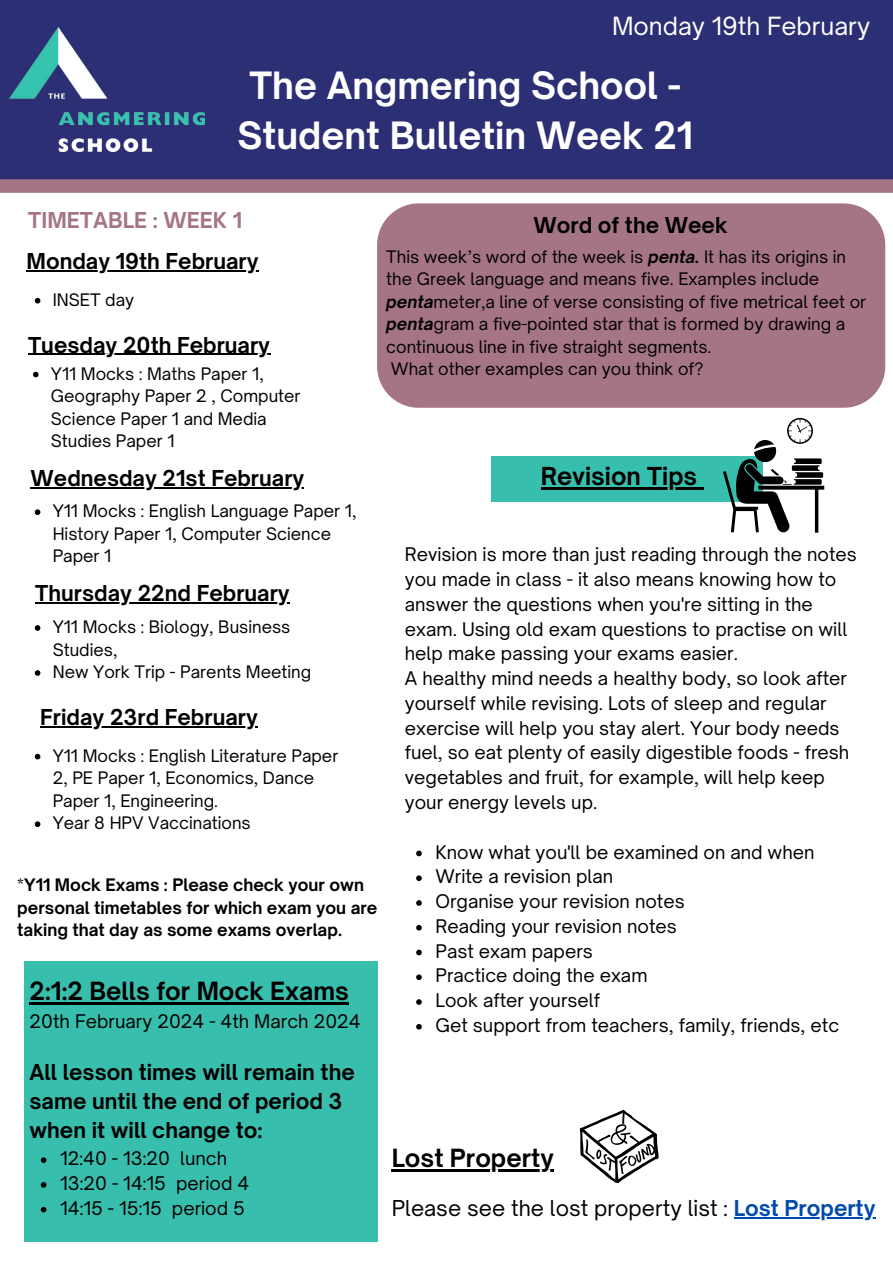
<style>
.page{position:relative;width:893px;height:1264px;background:#fff}
.page>*{position:absolute;margin:0;border:0;box-sizing:border-box;transform-origin:0 0}
.t1{font:700 36px/49.5px "Open Sauce One";color:#fff;text-align:center}
.t2{font:700 24px "Open Sauce One";color:#000}
.t3{font:24px "Open Sauce One";color:#fff}
.t4{font:700 23.7px "Open Sauce One";color:#000}
.t5{font:700 21px/29.2px "Open Sauce One";color:#000}
.t6{font:21px "Open Sauce One";color:#000}
.t7{font:700 21px "Open Sauce One";color:#a67585}
.t8{font:18px/24.8px "Open Sauce One";color:#000}
.t9{font:16.5px/22.5px "Open Sauce One";color:#000}
.t10{font:700 16.5px/22.5px "Open Sauce One";color:#000}
.s1{font-weight:700;font-style:italic}
.s2{font-weight:400}
.s3{font-weight:700;color:#004aad}
</style>
<div class="page">
<div style="left:0;top:0;width:892px;height:181px;background:#2c2f73"></div>
<img style="left:10px;top:27px;width:194px;height:124px">
<div style="left:0;top:179px;width:892px;height:14px;background:#a67585"></div>
<div style="left:377px;top:203px;width:508px;height:205px;background:#a67585"></div>
<div style="left:25px;top:961px;width:353px;height:280px;background:#38bead"></div>
<svg style="left:579px;top:1110px;width:79px;height:72px"></svg>
<div style="left:492px;top:457px;width:270px;height:45px;background:#38bead"></div>
<svg style="left:722px;top:418px;width:102px;height:114px"></svg>
<hr style="left:733px;top:1216px;width:142px;height:2px;background:#004aad">
<hr style="left:31px;top:487px;width:273px;height:1px;background:#000">
<hr style="left:35px;top:602px;width:255px;height:1px;background:#000">
<hr style="left:40px;top:726px;width:218px;height:1px;background:#000">
<hr style="left:391px;top:1169px;width:163px;height:2px;background:#000">
<hr style="left:28px;top:354px;width:242px;height:1px;background:#000">
<hr style="left:27px;top:270px;width:232px;height:1px;background:#000">
<svg style="left:33px;top:372px;width:6px;height:5px"></svg>
<svg style="left:35px;top:298px;width:5px;height:5px"></svg>
<svg style="left:35px;top:625px;width:5px;height:5px"></svg>
<svg style="left:35px;top:670px;width:5px;height:5px"></svg>
<svg style="left:35px;top:509px;width:5px;height:6px"></svg>
<svg style="left:35px;top:753px;width:5px;height:6px"></svg>
<svg style="left:35px;top:821px;width:5px;height:6px"></svg>
<svg style="left:416px;top:850px;width:6px;height:6px"></svg>
<svg style="left:416px;top:875px;width:6px;height:6px"></svg>
<svg style="left:416px;top:900px;width:6px;height:5px"></svg>
<svg style="left:416px;top:925px;width:6px;height:5px"></svg>
<svg style="left:416px;top:949px;width:6px;height:6px"></svg>
<svg style="left:416px;top:974px;width:6px;height:6px"></svg>
<svg style="left:416px;top:999px;width:6px;height:5px"></svg>
<svg style="left:416px;top:1024px;width:6px;height:5px"></svg>
<hr style="left:540px;top:487px;width:157px;height:3px;background:#000">
<svg style="left:697px;top:487px;width:6px;height:3px"></svg>
<hr style="left:30px;top:1002px;width:319px;height:2px;background:#000">
<svg style="left:41px;top:1157px;width:5px;height:5px"></svg>
<svg style="left:41px;top:1182px;width:5px;height:5px"></svg>
<svg style="left:41px;top:1206px;width:5px;height:6px"></svg>
<p class="t3" style="left:612px;top:11px;width:259px">Monday 19th February</p>
<h5 class="t1" style="left:237px;top:61px;width:457px">The Angmering School -<br>Student Bulletin Week 21</h5>
<h5 class="t7" style="left:28px;top:207px;width:215px">TIMETABLE : WEEK 1</h5>
<h5 class="t5" style="left:533px;top:210px;width:195px">Word of the Week</h5>
<h2 class="t5" style="left:27px;top:246px;width:233px">Monday 19th February</h2>
<h5 class="t9" style="left:386px;top:245px;width:481px">This week’s word of the week is <span class="s1">penta.</span> It has its origins in the Greek language and means five. Examples include <span class="s1">penta</span>meter,a line of verse consisting of five metrical feet or <span class="s1">penta</span>gram a five-pointed star that is formed by drawing a continuous line in five straight segments.</h5>
<p class="t9" style="left:51px;top:362px;width:214px">Y11 Mocks : Maths Paper 1,</p>
<p class="t9" style="left:391px;top:357px;width:314px">What other examples can you think of?</p>
<p class="t9" style="left:51px;top:384px;width:251px">Geography Paper 2 , Computer<br>Science Paper 1 and Media<br>Studies Paper 1</p>
<p class="t9" style="left:53px;top:288px;width:83px">INSET day</p>
<p class="t5" style="left:28px;top:330px;width:243px">Tuesday 20th February</p>
<h4 class="t5" style="left:31px;top:463px;width:275px">Wednesday 21st February</h4>
<p class="t9" style="left:53px;top:499px;width:305px">Y11 Mocks : English Language Paper 1,<br>History Paper 1, Computer Science<br>Paper 1</p>
<p class="t5" style="left:35px;top:578px;width:256px">Thursday 22nd February</p>
<p class="t9" style="left:53px;top:615px;width:239px">Y11 Mocks : Biology, Business<br>Studies,</p>
<p class="t9" style="left:53px;top:660px;width:260px">New York Trip - Parents Meeting</p>
<p class="t5" style="left:40px;top:702px;width:219px">Friday 23rd February</p>
<p class="t9" style="left:53px;top:744px;width:287px">Y11 Mocks : English Literature Paper<br>2, PE Paper 1, Economics, Dance<br>Paper 1, Engineering.</p>
<p class="t9" style="left:53px;top:811px;width:199px">Year 8 HPV Vaccinations</p>
<p class="t10" style="left:17px;top:873px;width:361px"><span class="s2">*</span>Y11 Mock Exams : Please check your own personal timetables for which exam you are taking that day as some exams overlap.</p>
<h5 class="t2" style="left:30px;top:975px;width:321px">2:1:2 Bells for Mock Exams</h5>
<p class="t8" style="left:30px;top:1008px;width:332px">20th February 2024 - 4th March 2024</p>
<p class="t5" style="left:30px;top:1057px;width:327px">All lesson times will remain the same until the end of period 3 when it will change to:</p>
<p class="t8" style="left:60px;top:1145px;width:168px">12:40 - 13:20 lunch</p>
<p class="t8" style="left:60px;top:1170px;width:190px">13:20 - 14:15 period 4</p>
<h2 class="t8" style="left:60px;top:1195px;width:186px">14:15 - 15:15 period 5</h2>
<p class="t4" style="left:540px;top:461px;width:158px">Revision Tips</p>
<p class="t8" style="left:405px;top:542px;width:453px">Revision is more than just reading through the notes you made in class - it also means knowing how to answer the questions when you're sitting in the exam. Using old exam questions to practise on will help make passing your exams easier.</p>
<p class="t8" style="left:405px;top:666px;width:446px">A healthy mind needs a healthy body, so look after yourself while revising. Lots of sleep and regular exercise will help you stay alert. Your body needs fuel, so eat plenty of easily digestible foods - fresh vegetables and fruit, for example, will help keep your energy levels up.</p>
<h5 class="t8" style="left:435px;top:839px;width:380px">Know what you'll be examined on and when</h5>
<p class="t8" style="left:435px;top:864px;width:179px">Write a revision plan</p>
<p class="t8" style="left:435px;top:888px;width:251px">Organise your revision notes</p>
<h5 class="t8" style="left:435px;top:913px;width:243px">Reading your revision notes</h5>
<p class="t8" style="left:435px;top:938px;width:159px">Past exam papers</p>
<p class="t8" style="left:435px;top:963px;width:213px">Practice doing the exam</p>
<p class="t8" style="left:435px;top:987px;width:166px">Look after yourself</p>
<p class="t8" style="left:435px;top:1012px;width:405px">Get support from teachers, family, friends, etc</p>
<p class="t2" style="left:391px;top:1143px;width:164px">Lost Property</p>
<h3 class="t6" style="left:391px;top:1194px;width:485px">Please see the lost property list : <span class="s3">Lost Property</span></h3>
</div>
